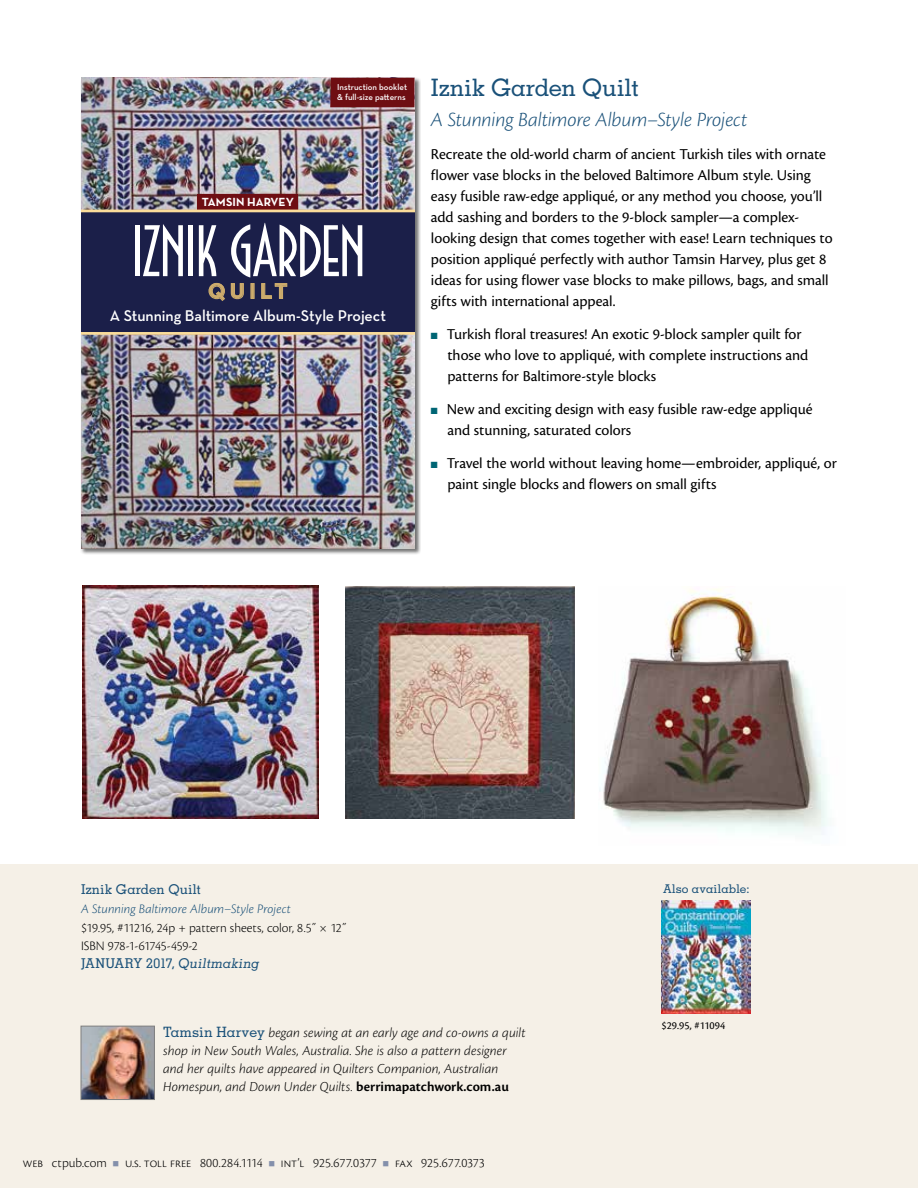
<style>
.page{position:relative;width:918px;height:1188px;background:#fff}
.page>*{position:absolute;margin:0;border:0;box-sizing:border-box;transform-origin:0 0}
.t1{font:60px "Newport Classic SG";letter-spacing:-.025em;color:#fff}
.t2{font:500 24px "Memphis";letter-spacing:-.01em;color:#1a5179}
.t3{font:700 21.75px "Neutraface Text";letter-spacing:.205em;color:#cdac6c}
.t4{font:italic 300 21px "Cronos Pro";letter-spacing:-.01em;color:#1a5179}
.t5{font:15.75px/21px "Cronos Pro";letter-spacing:-.005em;color:#000}
.t6{font:600 15.75px "Neutraface Text";letter-spacing:-.005em;color:#fff}
.t7{font:italic 300 14.25px/18px "Cronos Pro";letter-spacing:.005em;color:#000}
.t8{font:300 13.5px/18.8px "Cronos Pro";color:#000}
.t9{font:italic 300 13.5px "Cronos Pro";letter-spacing:.005em;color:#1a5179}
.t10{font:500 13.5px "Memphis";letter-spacing:-.015em;color:#1a5179}
.t11{font:500 13.5px "Memphis";letter-spacing:.005em;color:#1a5179}
.t12{font:500 12px "Memphis";letter-spacing:.005em;color:#1a5179}
.t13{font:700 12px "Neutraface Text";color:#fff}
.t14{font:11.25px "Cronos Pro";letter-spacing:.005em;color:#000}
.t15{font:600 8.7px/10.5px "Neutraface Text";color:#fff}
.s1{color:#006574}
.s2{font-style:italic}
.s3{font-family:"Memphis";font-weight:500;font-style:normal;color:#1a5179}
.s4{font-weight:600;font-style:normal}
.s5{color:#8490ab}
</style>
<div class="page">
<div style="left:0;top:864px;width:918px;height:324px;background:#f5f0e7"></div>
<img style="left:662px;top:901px;width:88px;height:113px">
<div style="left:81px;top:77px;width:340px;height:478px;background:#000;opacity:.55"></div>
<img style="left:81px;top:78px;width:333px;height:132px">
<div style="left:198px;top:194px;width:100px;height:16px;background:#6e0e12"></div>
<div style="left:330px;top:78px;width:84px;height:29px;background:#6e0e12"></div>
<img style="left:81px;top:335px;width:333px;height:214px">
<div style="left:81px;top:210px;width:333px;height:125px;background:#1b1f49"></div>
<img style="left:346px;top:586px;width:229px;height:233px">
<img style="left:599px;top:588px;width:229px;height:247px">
<img style="left:82px;top:585px;width:237px;height:233px">
<img style="left:83px;top:1028px;width:70px;height:70px">
<div style="left:81px;top:1026px;width:74px;height:74px;border:1px solid #808080"></div>
<p class="t13" style="left:202px;top:194px;width:94px">TAMSIN HARVEY</p>
<p class="t15" style="left:337px;top:82px;width:72px">Instruction booklet &amp; full-size patterns</p>
<h1 class="t1" style="left:130px;top:215px;width:237px">IZNIK GARDEN</h1>
<p class="t6" style="left:110px;top:306px;width:278px">A Stunning Baltimore Album-Style Project</p>
<h3 class="t3" style="left:208px;top:277px;width:81px">QUILT</h3>
<h2 class="t2" style="left:431px;top:73px;width:210px">Iznik Garden Quilt</h2>
<h3 class="t4" style="left:431px;top:107px;width:318px">A Stunning Baltimore Album–Style Project</h3>
<p class="t5" style="left:431px;top:143px;width:403px">Recreate the old-world charm of ancient Turkish tiles with ornate flower vase blocks in the beloved Baltimore Album style. Using easy fusible raw-edge appliqué, or any method you choose, you’ll add sashing and borders to the 9-block sampler—a complex&shy;looking design that comes together with ease! Learn techniques to position appliqué perfectly with author Tamsin Harvey, plus get 8 ideas for using flower vase blocks to make pillows, bags, and small gifts with international appeal.</p>
<p class="t5" style="left:447px;top:323px;width:363px;text-indent:-16px"><span class="s1">■</span> Turkish floral treasures! An exotic 9-block sampler quilt for those who love to appliqué, with complete instructions and patterns for Baltimore-style blocks</p>
<p class="t5" style="left:447px;top:398px;width:367px;text-indent:-16px"><span class="s1">■</span> New and exciting design with easy fusible raw-edge appliqué and stunning, saturated colors</p>
<p class="t5" style="left:447px;top:452px;width:391px;text-indent:-16px"><span class="s1">■</span> Travel the world without leaving home—embroider, appliqué, or paint single blocks and flowers on small gifts</p>
<p class="t11" style="left:81px;top:881px;width:122px">Iznik Garden Quilt</p>
<p class="t9" style="left:81px;top:901px;width:211px">A Stunning Baltimore Album–Style Project</p>
<p class="t8" style="left:81px;top:918px;width:267px">$19.95, #11216, 24p + pattern sheets, color, 8.5˝ × 12˝<br>ISBN 978-1-61745-459-2</p>
<p class="t10" style="left:81px;top:955px;width:180px">JANUARY 2017, <span class="s2">Quiltmaking</span></p>
<p class="t12" style="left:663px;top:881px;width:88px">Also available:</p>
<p class="t7" style="left:163px;top:1023px;width:364px"><span class="s3">Tamsin Harvey</span> began sewing at an early age and co-owns a quilt shop in New South Wales, Australia. She is also a pattern designer and her quilts have appeared in Quilters Companion, Australian Homespun, and Down Under Quilts. <span class="s4">berrimapatchwork.com.au</span></p>
<p class="t8" style="left:23px;top:1153px;width:464px">web ctpub.com <span class="s5">■</span> u.s. toll free 800.284.1114 <span class="s5">■</span> int’l 925.677.0377 <span class="s5">■</span> fax 925.677.0373</p>
<p class="t14" style="left:662px;top:1019px;width:66px">$29.95, #11094</p>
</div>
